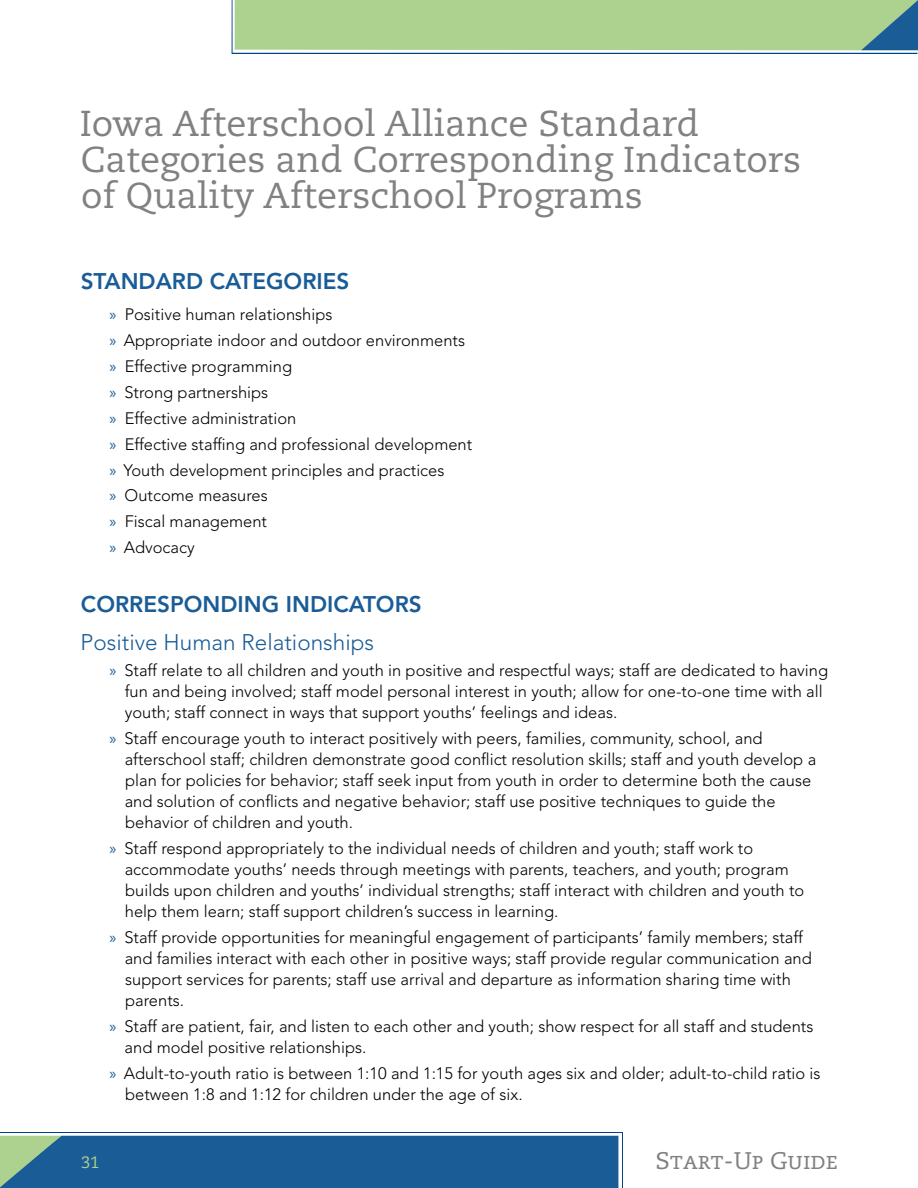
<style>
.page{position:relative;width:918px;height:1188px;background:#fff}
.page>*{position:absolute;margin:0;border:0;box-sizing:border-box;transform-origin:0 0}
.t1{font:36px/36px "Caecilia LT Std";color:#818181}
.t2{font:24px "Caecilia LT Std";color:#818181}
.t3{font:800 22.5px "Avenir LT Std";color:#1a5c96}
.t4{font:300 22.5px "Avenir LT Std";color:#1a5c96}
.t5{font:300 16.5px/21px "Avenir LT Std";color:#000}
.t6{font:16.5px "Caecilia LT Std";color:#add18f}
.s1{font-family:"Myriad Pro";font-weight:400;color:#1a5c96}
</style>
<div class="page">
<svg style="left:232px;top:0;width:686px;height:54px;background:#a7cb95"></svg>
<div style="left:0;top:1134px;width:621px;height:54px;background:linear-gradient(to bottom,#9cb8d1,#9cb8d1)"></div>
<div style="left:0;top:1136px;width:618px;height:52px;background:#1a5c96"></div>
<h1 class="t1" style="left:80px;top:106px;width:723px">Iowa Afterschool Alliance Standard<br>Categories and Corresponding Indicators of Quality Afterschool Programs</h1>
<h3 class="t3" style="left:81px;top:268px;width:174px">STANDARD CATEG</h3>
<h3 class="t3" style="left:284px;top:268px;width:53px">ORIES</h3>
<p class="t5" style="left:109px;top:302px;width:364px;line-height:25.8px"><span class="s1">»</span> Positive human relationships<br><span class="s1">»</span> Appropriate indoor and outdoor environments <span class="s1">»</span> Effective programming<br><span class="s1">»</span> Strong partnerships<br><span class="s1">»</span> Effective administration<br><span class="s1">»</span> Effective staffing and professional development <span class="s1">»</span> Youth development principles and practices<br><span class="s1">»</span> Outcome measures<br><span class="s1">»</span> Fiscal management<br><span class="s1">»</span> Advocacy</p>
<h3 class="t3" style="left:81px;top:591px;width:339px">CORRESPONDING INDICATORS</h3>
<h3 class="t4" style="left:81px;top:629px;width:295px">Positive Human Relationships</h3>
<p class="t5" style="left:125px;top:660px;width:705px;text-indent:-15px"><span class="s1">»</span> Staff relate to all children and youth in positive and respectful ways; staff are dedicated to having fun and being involved; staff model personal interest in youth; allow for one-to-one time with all youth; staff connect in ways that support youths’ feelings and ideas.</p>
<p class="t5" style="left:125px;top:728px;width:693px;text-indent:-15px"><span class="s1">»</span> Staff encourage youth to interact positively with peers, families, community, school, and afterschool staff; children demonstrate good conflict resolution skills; staff and youth develop a plan for policies for behavior; staff seek input from youth in order to determine both the cause and solution of conflicts and negative behavior; staff use positive techniques to guide the behavior of children and youth.</p>
<p class="t5" style="left:125px;top:838px;width:681px;text-indent:-15px"><span class="s1">»</span> Staff respond appropriately to the individual needs of children and youth; staff work to accommodate youths’ needs through meetings with parents, teachers, and youth; program builds upon children and youths’ individual strengths; staff interact with children and youth to help them learn; staff support children’s success in learning.</p>
<p class="t5" style="left:125px;top:927px;width:689px;text-indent:-15px"><span class="s1">»</span> Staff provide opportunities for meaningful engagement of participants’ family members; staff and families interact with each other in positive ways; staff provide regular communication and support services for parents; staff use arrival and departure as information sharing time with parents.</p>
<p class="t5" style="left:125px;top:1016px;width:690px;text-indent:-15px"><span class="s1">»</span> Staff are patient, fair, and listen to each other and youth; show respect for all staff and students and model positive relationships.</p>
<p class="t5" style="left:125px;top:1062px;width:697px;text-indent:-16px"><span class="s1">»</span> Adult-to-youth ratio is between 1:10 and 1:15 for youth ages six and older; adult-to-child ratio is between 1:8 and 1:12 for children under the age of six.</p>
<p class="t6" style="left:81px;top:1153px;width:20px">31</p>
<h2 class="t2" style="left:656px;top:1147px;width:184px">Start-Up Guide</h2>
</div>
